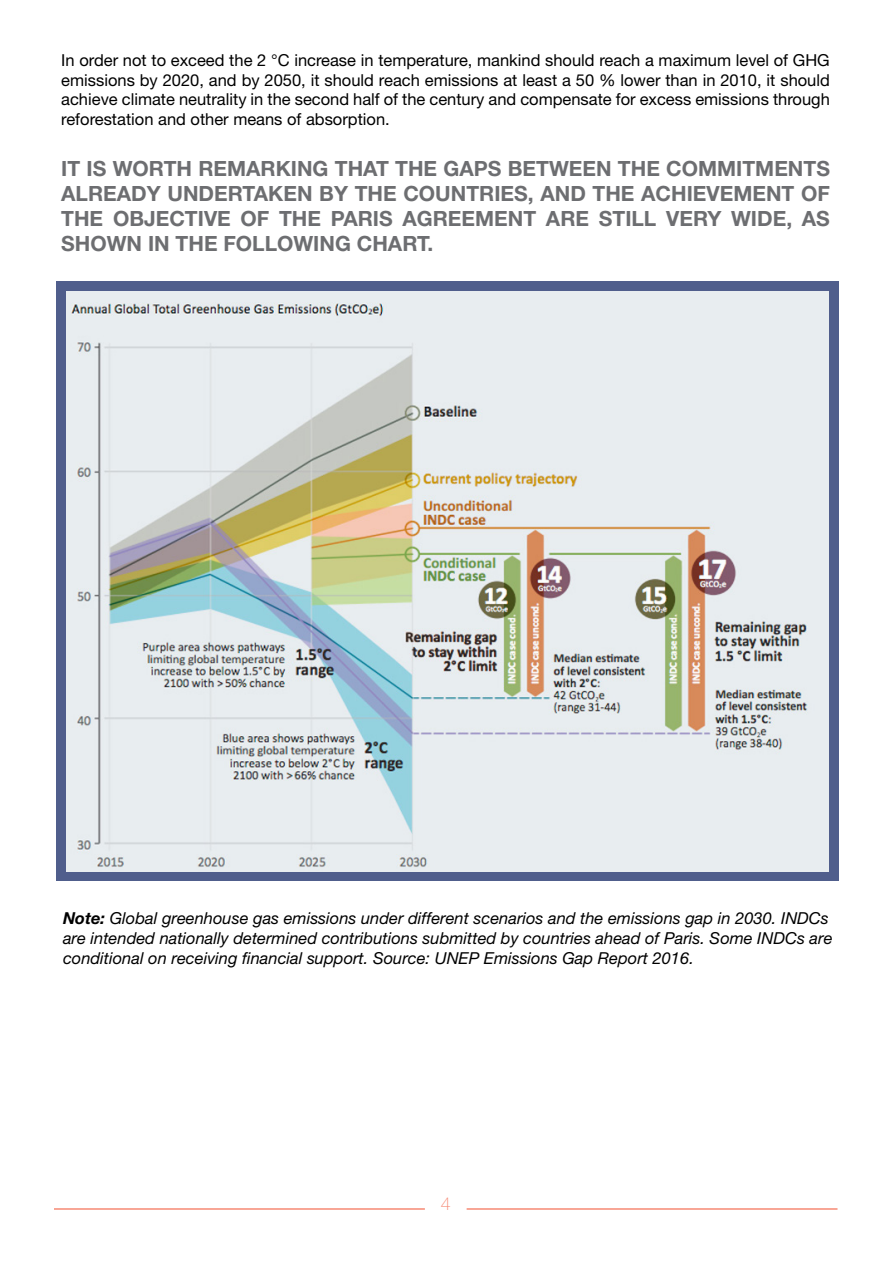
<style>
.page{position:relative;width:893px;height:1263px;background:#fff}
.page>*{position:absolute;margin:0;border:0;box-sizing:border-box;transform-origin:0 0}
.t1{font:700 21px/25.2px "Helvetica Neue LT Std";color:#6d6e71;text-align:justify}
.t2{font:100 18px "Helvetica Neue LT Std";color:#f68974}
.t3{font:16.5px/19.8px "Helvetica Neue LT Std";color:#000;text-align:justify}
.t4{font:italic 16.5px/19.8px "Helvetica Neue LT Std";color:#000}
.s1{font-weight:700}
</style>
<div class="page">
<hr style="left:54px;top:1208px;width:371px;height:2px;background:#f68974">
<hr style="left:467px;top:1208px;width:370px;height:2px;background:#f68974">
<div style="left:56px;top:282px;width:783px;height:599px;background:#505e8c"></div>
<img style="left:66px;top:291px;width:763px;height:580px">
<p class="t3" style="left:61px;top:50px;width:770px">In order not to exceed the 2 °C increase in temperature, mankind should reach a maximum level of GHG emissions by 2020, and by 2050, it should reach emissions at least a 50 % lower than in 2010, it should achieve climate neutrality in the second half of the century and compensate for excess emissions through reforestation and other means of absorption.</p>
<p class="t1" style="left:61px;top:155px;width:770px">IT IS WORTH REMARKING THAT THE GAPS BETWEEN THE COMMITMENTS ALREADY UNDERTAKEN BY THE COUNTRIES, AND THE ACHIEVEMENT OF THE OBJECTIVE OF THE PARIS AGREEMENT ARE STILL VERY WIDE, AS SHOWN IN THE FOLLOWING CHART.</p>
<p class="t4" style="left:63px;top:908px;width:771px"><span class="s1">Note:</span> Global greenhouse gas emissions under different scenarios and the emissions gap in 2030. INDCs are intended nationally determined contributions submitted by countries ahead of Paris. Some INDCs are conditional on receiving financial support. Source: UNEP Emissions Gap Report 2016.</p>
<p class="t2" style="left:441px;top:1193px;width:12px">4</p>
</div>
